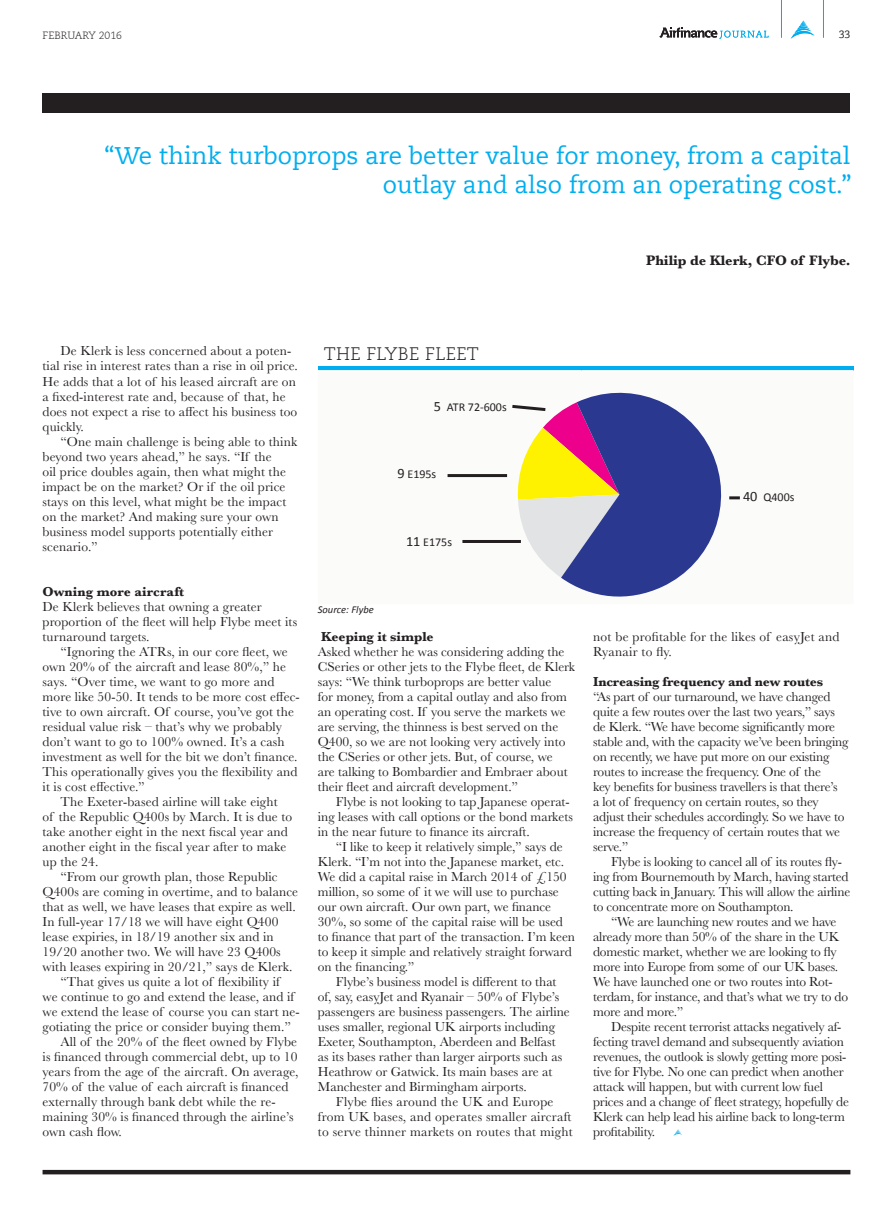
<style>
.page{position:relative;width:893px;height:1217px;background:#fff}
.page>*{position:absolute;margin:0;border:0;box-sizing:border-box;transform-origin:0 0}
.B_Body_no_indent{font:24px/28.8px "Caecilia LT Std";color:#00aeef;text-align:right}
.Data_top{font:300 18px "Caecilia LT Std";letter-spacing:.015em;color:#231f20}
.B_Body_no_indent-2{font:700 14.25px "Baskerville";color:#231f20}
.A_text_indent{font:13.5px/15px "Baskerville";color:#231f20}
.A_text_indent-2{font:13.5px/15px "Baskerville";letter-spacing:.02em;color:#231f20;text-align:center}
.A_text_indent-3{font:700 13.5px "Baskerville";letter-spacing:-.01em;color:#231f20}
.A_text_indent-4{font:700 13.5px "Baskerville";letter-spacing:.01em;color:#231f20}
.t1{font:12px "Calibri";color:#231f20}
.t2{font:300 10.5px "Caecilia LT";color:#231f20}
.t3{font:italic 10.5px "Calibri";color:#231f20}
.t4{font:10.5px "Caecilia LT Std";color:#231f20}
.s1{font-size:14.25px}
</style>
<div class="page">
<svg style="left:791px;top:20px;width:24px;height:19px"></svg>
<hr style="left:781px;top:0;width:1px;height:38px;background:#00aeef">
<hr style="left:823px;top:0;width:1px;height:38px;background:#00aeef">
<svg style="left:660px;top:28px;width:109px;height:11px"></svg>
<div style="left:43px;top:1169px;width:807px;height:5px;background:#231f20"></div>
<div style="left:43px;top:94px;width:807px;height:19px;background:#231f20"></div>
<svg style="left:674px;top:1129px;width:8px;height:6px"></svg>
<div style="left:318px;top:366px;width:536px;height:5px;background:#00aeef"></div>
<hr style="left:318px;top:370px;width:263px;height:1px;background:#fbfbfa">
<hr style="left:581px;top:370px;width:273px;height:1px;background:#fbfbfa">
<hr style="left:448px;top:474px;width:59px;height:3px;background:#231f20">
<hr style="left:462px;top:540px;width:59px;height:3px;background:#231f20">
<svg style="left:512px;top:392px;width:228px;height:205px"></svg>
<p class="t2" style="left:43px;top:29px;width:81px">FEBRUARY 2016</p>
<p class="t4" style="left:839px;top:28px;width:13px">33</p>
<p class="B_Body_no_indent" style="left:104px;top:141px;width:749px">“We think turboprops are better value for money, from a capital outlay and also from an operating cost.”</p>
<p class="B_Body_no_indent-2" style="left:646px;top:251px;width:206px">Philip de Klerk, CFO of Flybe.</p>
<p class="A_text_indent" style="left:43px;top:344px;width:257px;text-indent:18px">De Klerk is less concerned about a poten&shy;tial rise in interest rates than a rise in oil price.<br>He adds that a lot of his leased aircraft are on a fixed-interest rate and, because of that, he does not expect a rise to affect his business too quickly.</p>
<p class="A_text_indent" style="left:43px;top:434px;width:256px;text-indent:18px">“One main challenge is being able to think beyond two years ahead,” he says. “If the<br>oil price doubles again, then what might the impact be on the market? Or if the oil price stays on this level, what might be the impact on the market? And making sure your own business model supports potentially either scenario.”</p>
<p class="A_text_indent-4" style="left:43px;top:581px;width:143px">Owning more aircraft</p>
<p class="A_text_indent" style="left:43px;top:599px;width:256px">De Klerk believes that owning a greater proportion of the fleet will help Flybe meet its turnaround targets.</p>
<p class="A_text_indent" style="left:43px;top:644px;width:259px;text-indent:18px">“Ignoring the ATRs, in our core fleet, we own 20% of the aircraft and lease 80%,” he says. “Over time, we want to go more and more like 50-50. It tends to be more cost effec&shy;tive to own aircraft. Of course, you’ve got the residual value risk – that’s why we probably don’t want to go to 100% owned. It’s a cash investment as well for the bit we don’t finance.<br>This operationally gives you the flexibility and it is cost effective.”</p>
<p class="A_text_indent" style="left:43px;top:794px;width:251px;text-indent:18px">The Exeter-based airline will take eight<br>of the Republic Q400s by March. It is due to take another eight in the next fiscal year and another eight in the fiscal year after to make up the 24.</p>
<p class="A_text_indent" style="left:43px;top:869px;width:257px;text-indent:18px">“From our growth plan, those Republic Q400s are coming in overtime, and to balance that as well, we have leases that expire as well.<br>In full-year 17/18 we will have eight Q400 lease expiries, in 18/19 another six and in 19/20 another two. We will have 23 Q400s with leases expiring in 20/21,” says de Klerk.</p>
<p class="A_text_indent" style="left:43px;top:974px;width:259px;text-indent:18px">“That gives us quite a lot of flexibility if<br>we continue to go and extend the lease, and if we extend the lease of course you can start ne&shy;gotiating the price or consider buying them.”</p>
<p class="A_text_indent" style="left:43px;top:1033px;width:257px;text-indent:18px">All of the 20% of the fleet owned by Flybe is financed through commercial debt, up to 10 years from the age of the aircraft. On average, 70% of the value of each aircraft is financed externally through bank debt while the re&shy;maining 30% is financed through the airline’s own cash flow.</p>
<p class="Data_top" style="left:324px;top:344px;width:157px">THE FLYBE FLEET</p>
<p class="t1" style="left:434px;top:399px;width:75px"><span class="s1">5</span> ATR 72-600s</p>
<p class="t1" style="left:398px;top:467px;width:40px"><span class="s1">9</span> E195s</p>
<p class="t1" style="left:406px;top:534px;width:47px"><span class="s1">11</span> E175s</p>
<p class="t1" style="left:743px;top:489px;width:53px"><span class="s1">40</span> Q400s</p>
<p class="t3" style="left:318px;top:602px;width:57px">Source: Flybe</p>
<p class="A_text_indent-3" style="left:321px;top:626px;width:114px">Keeping it simple</p>
<p class="A_text_indent" style="left:318px;top:643px;width:259px">Asked whether he was considering adding the CSeries or other jets to the Flybe fleet, de Klerk says: “We think turboprops are better value<br>for money, from a capital outlay and also from an operating cost. If you serve the markets we are serving, the thinness is best served on the Q400, so we are not looking very actively into the CSeries or other jets. But, of course, we<br>are talking to Bombardier and Embraer about their fleet and aircraft development.”</p>
<p class="A_text_indent" style="left:318px;top:793px;width:257px;text-indent:18px">Flybe is not looking to tap Japanese operat&shy;ing leases with call options or the bond markets in the near future to finance its aircraft.</p>
<p class="A_text_indent" style="left:318px;top:838px;width:259px;text-indent:18px">“I like to keep it relatively simple,” says de Klerk. “I’m not into the Japanese market, etc.<br>We did a capital raise in March 2014 of £150 million, so some of it we will use to purchase our own aircraft. Our own part, we finance 30%, so some of the capital raise will be used to finance that part of the transaction. I’m keen to keep it simple and relatively straight forward on the financing.”</p>
<p class="A_text_indent" style="left:318px;top:973px;width:253px;text-indent:18px">Flybe’s business model is different to that of, say, easyJet and Ryanair – 50% of Flybe’s passengers are business passengers. The airline uses smaller, regional UK airports including Exeter, Southampton, Aberdeen and Belfast as its bases rather than larger airports such as Heathrow or Gatwick. Its main bases are at Manchester and Birmingham airports.</p>
<p class="A_text_indent-2" style="left:318px;top:1093px;width:256px">Flybe flies around the UK and Europe<br>from UK bases, and operates smaller aircraft to serve thinner markets on routes that might</p>
<p class="A_text_indent-2" style="left:593px;top:628px;width:248px;text-align:left">not be profitable for the likes of easyJet and<br>Ryanair to fly.</p>
<p class="A_text_indent-3" style="left:593px;top:671px;width:232px">Increasing frequency and new routes</p>
<p class="A_text_indent" style="left:593px;top:688px;width:257px">“As part of our turnaround, we have changed quite a few routes over the last two years,” says de Klerk. “We have become significantly more stable and, with the capacity we’ve been bringing on recently, we have put more on our existing routes to increase the frequency. One of the<br>key benefits for business travellers is that there’s<br>a lot of frequency on certain routes, so they adjust their schedules accordingly. So we have to increase the frequency of certain routes that we serve.”</p>
<p class="A_text_indent" style="left:593px;top:853px;width:259px;text-indent:18px">Flybe is looking to cancel all of its routes fly&shy;ing from Bournemouth by March, having started cutting back in January. This will allow the airline to concentrate more on Southampton.</p>
<p class="A_text_indent" style="left:593px;top:913px;width:256px;text-indent:18px">“We are launching new routes and we have already more than 50% of the share in the UK domestic market, whether we are looking to fly more into Europe from some of our UK bases.<br>We have launched one or two routes into Rot&shy;terdam, for instance, and that’s what we try to do more and more.”</p>
<p class="A_text_indent" style="left:593px;top:1018px;width:257px;text-indent:18px">Despite recent terrorist attacks negatively af&shy;fecting travel demand and subsequently aviation revenues, the outlook is slowly getting more posi&shy;tive for Flybe. No one can predict when another attack will happen, but with current low fuel prices and a change of fleet strategy, hopefully de Klerk can help lead his airline back to long-term profitability.</p>
</div>
